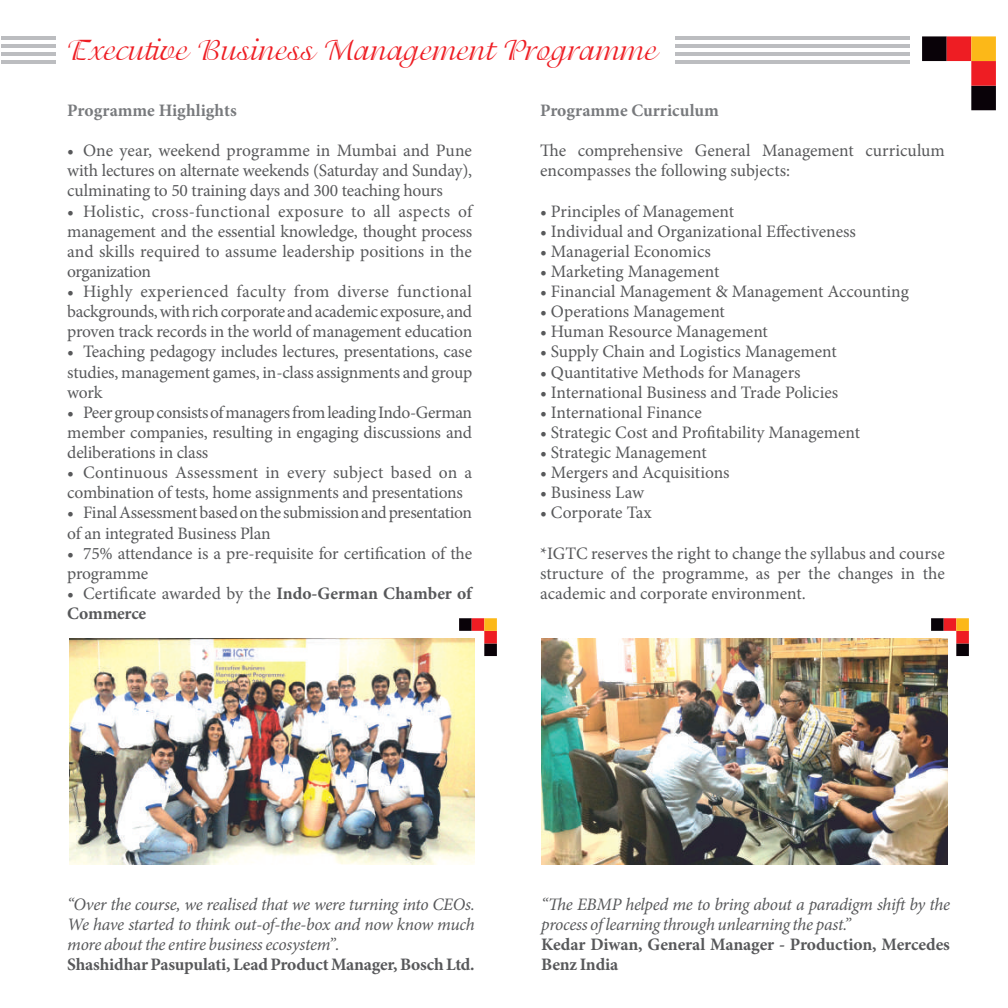
<style>
.page{position:relative;width:1008px;height:1008px;background:#fff}
.page>*{position:absolute;margin:0;border:0;box-sizing:border-box;transform-origin:0 0}
.t1{font:31.5px "Adorable";color:#ee1d23}
.t2{font:17.5px/20.1px "Minion Pro";letter-spacing:-.01em;color:#57585a;text-align:justify}
.t3{font:italic 17.5px/20.1px "Minion Pro";letter-spacing:-.02em;color:#57585a;text-align:justify}
.t4{font:700 17.5px/20.1px "Minion Pro";letter-spacing:-.01em;color:#57585a}
.t5{font:700 17.5px "Minion Pro";color:#787a7d}
.s1{font-weight:400}
</style>
<div class="page">
<hr style="left:2px;top:36px;width:908px;height:3px;background:#bcbdc0">
<hr style="left:2px;top:44px;width:908px;height:4px;background:#bcbdc0">
<hr style="left:2px;top:52px;width:908px;height:4px;background:#bcbdc0">
<hr style="left:2px;top:61px;width:908px;height:3px;background:#bcbdc0">
<div style="left:922px;top:36px;width:25px;height:25px;background:#090208"></div>
<div style="left:971px;top:86px;width:25px;height:24px;background:#090208"></div>
<div style="left:947px;top:36px;width:24px;height:25px;background:#ee1d23"></div>
<div style="left:971px;top:61px;width:25px;height:25px;background:#ee1d23"></div>
<div style="left:971px;top:36px;width:25px;height:25px;background:#fcb818"></div>
<div style="left:56px;top:31px;width:619px;height:35px;background:#fff"></div>
<img style="left:70px;top:639px;width:405px;height:225px">
<img style="left:541px;top:639px;width:407px;height:225px">
<div style="left:931px;top:618px;width:13px;height:13px;background:#090208"></div>
<div style="left:956px;top:643px;width:13px;height:13px;background:#090208"></div>
<div style="left:944px;top:618px;width:12px;height:13px;background:#ee1d23"></div>
<div style="left:956px;top:631px;width:13px;height:12px;background:#ee1d23"></div>
<div style="left:956px;top:618px;width:13px;height:13px;background:#fcb818"></div>
<div style="left:459px;top:618px;width:13px;height:13px;background:#090208"></div>
<div style="left:484px;top:643px;width:13px;height:13px;background:#090208"></div>
<div style="left:472px;top:618px;width:12px;height:13px;background:#ee1d23"></div>
<div style="left:484px;top:631px;width:13px;height:12px;background:#ee1d23"></div>
<div style="left:484px;top:618px;width:13px;height:13px;background:#fcb818"></div>
<h1 class="t1" style="left:67px;top:35px;width:592px">Executive Business Management Programme</h1>
<p class="t5" style="left:67px;top:98px;width:171px">Programme Highlights</p>
<p class="t2" style="left:67px;top:141px;width:406px">• One year, weekend programme in Mumbai and Pune with lectures on alternate weekends (Saturday and Sunday), culminating to 50 training days and 300 teaching hours</p>
<p class="t2" style="left:67px;top:201px;width:406px">• Holistic, cross-functional exposure to all aspects of management and the essential knowledge, thought process and skills required to assume leadership positions in the organization</p>
<p class="t2" style="left:67px;top:282px;width:406px">• Highly experienced faculty from diverse functional backgrounds, with rich corporate and academic exposure, and proven track records in the world of management education</p>
<p class="t2" style="left:67px;top:342px;width:406px">• Teaching pedagogy includes lectures, presentations, case studies, management games, in-class assignments and group work</p>
<p class="t2" style="left:67px;top:402px;width:406px">• Peer group consists of managers from leading Indo-German member companies, resulting in engaging discussions and deliberations in class</p>
<p class="t2" style="left:67px;top:463px;width:406px">• Continuous Assessment in every subject based on a combination of tests, home assignments and presentations</p>
<p class="t2" style="left:67px;top:503px;width:406px">• Final Assessment based on the submission and presentation of an integrated Business Plan</p>
<p class="t2" style="left:67px;top:543px;width:406px">• 75% attendance is a pre-requisite for certification of the programme</p>
<p class="t4" style="left:67px;top:583px;width:406px"><span class="s1">• Certificate awarded by the</span> Indo-German Chamber of<br>Commerce</p>
<p class="t5" style="left:540px;top:98px;width:180px">Programme Curriculum</p>
<p class="t2" style="left:540px;top:141px;width:406px">The comprehensive General Management curriculum encompasses the following subjects:</p>
<p class="t2" style="left:540px;top:201px;width:196px">• Principles of Management</p>
<p class="t2" style="left:540px;top:221px;width:317px">• Individual and Organizational Effectiveness</p>
<p class="t2" style="left:540px;top:241px;width:172px">• Managerial Economics</p>
<p class="t2" style="left:540px;top:261px;width:181px">• Marketing Management</p>
<p class="t2" style="left:540px;top:282px;width:370px">• Financial Management &amp; Management Accounting</p>
<p class="t2" style="left:540px;top:302px;width:186px">• Operations Management</p>
<p class="t2" style="left:540px;top:322px;width:229px">• Human Resource Management</p>
<p class="t2" style="left:540px;top:342px;width:298px">• Supply Chain and Logistics Management</p>
<p class="t2" style="left:540px;top:362px;width:262px">• Quantitative Methods for Managers</p>
<p class="t2" style="left:540px;top:382px;width:300px">• International Business and Trade Policies</p>
<p class="t2" style="left:540px;top:402px;width:163px">• International Finance</p>
<p class="t2" style="left:540px;top:422px;width:322px">• Strategic Cost and Profitability Management</p>
<p class="t2" style="left:540px;top:443px;width:168px">• Strategic Management</p>
<p class="t2" style="left:540px;top:463px;width:191px">• Mergers and Acquisitions</p>
<p class="t2" style="left:540px;top:483px;width:106px">• Business Law</p>
<p class="t2" style="left:540px;top:503px;width:113px">• Corporate Tax</p>
<p class="t2" style="left:540px;top:543px;width:406px">*IGTC reserves the right to change the syllabus and course structure of the programme, as per the changes in the academic and corporate environment.</p>
<p class="t3" style="left:67px;top:894px;width:409px">“Over the course, we realised that we were turning into CEOs.<br>We have started to think out-of-the-box and now know much more about the entire business ecosystem”.</p>
<p class="t4" style="left:67px;top:954px;width:409px">Shashidhar Pasupulati, Lead Product Manager, Bosch Ltd.</p>
<p class="t3" style="left:541px;top:894px;width:410px">“The EBMP helped me to bring about a paradigm shift by the process of learning through unlearning the past.”</p>
<p class="t4" style="left:541px;top:934px;width:410px">Kedar Diwan, General Manager - Production, Mercedes<br>Benz India</p>
</div>
